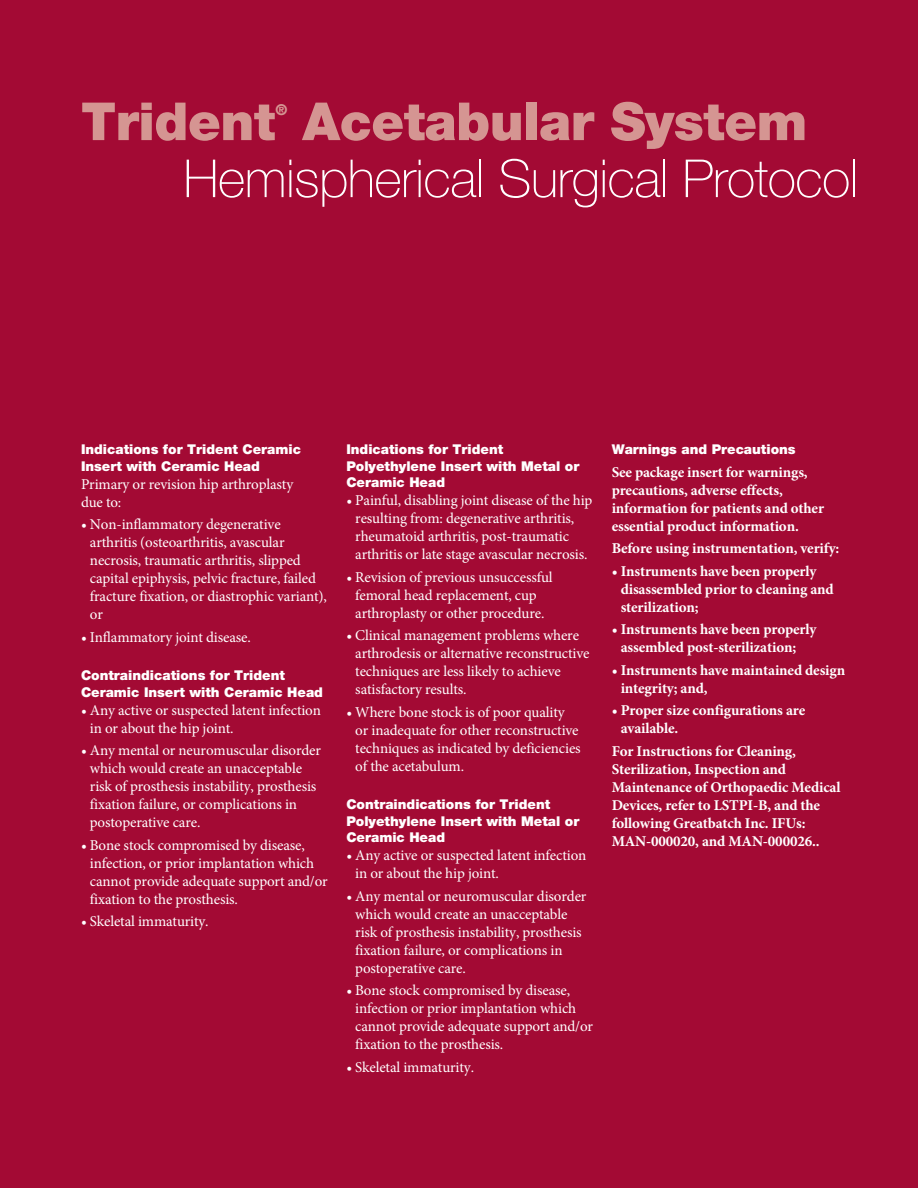
<style>
.page{position:relative;width:918px;height:1188px;background:#a30a34}
.page>*{position:absolute;margin:0;border:0;box-sizing:border-box;transform-origin:0 0}
.t1{font:100 52.5px "Helvetica Neue LT Pro";letter-spacing:-.01em;color:#fff}
.t2{font:900 52.5px "Helvetica Neue LT Pro";letter-spacing:-.01em;color:#d59592}
.t3{font:15px/18px "Minion Pro";letter-spacing:-.01em;color:#fff}
.t4{font:700 15px/18px "Minion Pro";letter-spacing:-.01em;color:#fff}
.t5{font:900 15px "Helvetica Neue LT Pro";color:#d59592}
.t6{font:900 13.5px/16.5px "Helvetica Neue LT Pro";color:#fff}
</style>
<div class="page">
<h1 class="t2" style="left:81px;top:90px;width:196px">Trident</h1>
<p class="t5" style="left:276px;top:100px;width:13px">®</p>
<h1 class="t2" style="left:302px;top:90px;width:506px">Acetabular System</h1>
<h1 class="t1" style="left:183px;top:147px;width:677px">Hemispherical Surgical Protocol</h1>
<p class="t6" style="left:81px;top:441px;width:222px">Indications for Trident Ceramic<br>Insert with Ceramic Head</p>
<p class="t3" style="left:81px;top:475px;width:214px">Primary or revision hip arthroplasty due to:</p>
<p class="t3" style="left:90px;top:516px;width:239px;text-indent:-9px">• Non-inflammatory degenerative arthritis (osteoarthritis, avascular necrosis, traumatic arthritis, slipped capital epiphysis, pelvic fracture, failed fracture fixation, or diastrophic variant), or</p>
<p class="t3" style="left:81px;top:628px;width:171px">• Inflammatory joint disease.</p>
<p class="t6" style="left:81px;top:667px;width:244px">Contraindications for Trident<br>Ceramic Insert with Ceramic Head</p>
<p class="t3" style="left:90px;top:701px;width:233px;text-indent:-9px">• Any active or suspected latent infection in or about the hip joint.</p>
<p class="t3" style="left:90px;top:741px;width:233px;text-indent:-9px">• Any mental or neuromuscular disorder which would create an unacceptable risk of prosthesis instability, prosthesis fixation failure, or complications in postoperative care.</p>
<p class="t3" style="left:90px;top:836px;width:239px;text-indent:-9px">• Bone stock compromised by disease, infection, or prior implantation which cannot provide adequate support and/or fixation to the prosthesis.</p>
<p class="t3" style="left:81px;top:912px;width:129px">• Skeletal immaturity.</p>
<p class="t6" style="left:346px;top:441px;width:235px">Indications for Trident<br>Polyethylene Insert with Metal or<br>Ceramic Head</p>
<p class="t3" style="left:355px;top:492px;width:239px;text-indent:-9px">• Painful, disabling joint disease of the hip resulting from: degenerative arthritis, rheumatoid arthritis, post-traumatic arthritis or late stage avascular necrosis.</p>
<p class="t3" style="left:346px;top:568px;width:208px;text-align:center">• Revision of previous unsuccessful femoral head replacement, cup arthroplasty or other procedure.</p>
<p class="t3" style="left:355px;top:627px;width:236px;text-indent:-9px">• Clinical management problems where arthrodesis or alternative reconstructive techniques are less likely to achieve satisfactory results.</p>
<p class="t3" style="left:355px;top:703px;width:227px;text-indent:-9px">• Where bone stock is of poor quality or inadequate for other reconstructive techniques as indicated by deficiencies of the acetabulum.</p>
<p class="t6" style="left:346px;top:796px;width:235px">Contraindications for Trident<br>Polyethylene Insert with Metal or<br>Ceramic Head</p>
<p class="t3" style="left:355px;top:846px;width:233px;text-indent:-9px">• Any active or suspected latent infection in or about the hip joint.</p>
<p class="t3" style="left:355px;top:887px;width:233px;text-indent:-9px">• Any mental or neuromuscular disorder which would create an unacceptable risk of prosthesis instability, prosthesis fixation failure, or complications in postoperative care.</p>
<p class="t3" style="left:355px;top:981px;width:239px;text-indent:-9px">• Bone stock compromised by disease, infection or prior implantation which cannot provide adequate support and/or fixation to the prosthesis.</p>
<p class="t3" style="left:346px;top:1058px;width:129px">• Skeletal immaturity.</p>
<p class="t6" style="left:612px;top:441px;width:186px">Warnings and Precautions</p>
<p class="t4" style="left:612px;top:463px;width:214px">See package insert for warnings, precautions, adverse effects, information for patients and other essential product information.</p>
<p class="t4" style="left:612px;top:540px;width:229px">Before using instrumentation, verify:</p>
<p class="t4" style="left:621px;top:562px;width:215px;text-indent:-9px">• Instruments have been properly disassembled prior to cleaning and sterilization;</p>
<p class="t4" style="left:621px;top:621px;width:197px;text-indent:-9px">• Instruments have been properly assembled post-sterilization;</p>
<p class="t4" style="left:621px;top:661px;width:226px;text-indent:-9px">• Instruments have maintained design integrity; and,</p>
<p class="t4" style="left:621px;top:702px;width:186px;text-indent:-9px">• Proper size configurations are available.</p>
<p class="t4" style="left:612px;top:742px;width:230px">For Instructions for Cleaning, Sterilization, Inspection and Maintenance of Orthopaedic Medical Devices, refer to LSTPI-B, and the following Greatbatch Inc. IFUs:<br>MAN-000020, and MAN-000026..</p>
</div>
